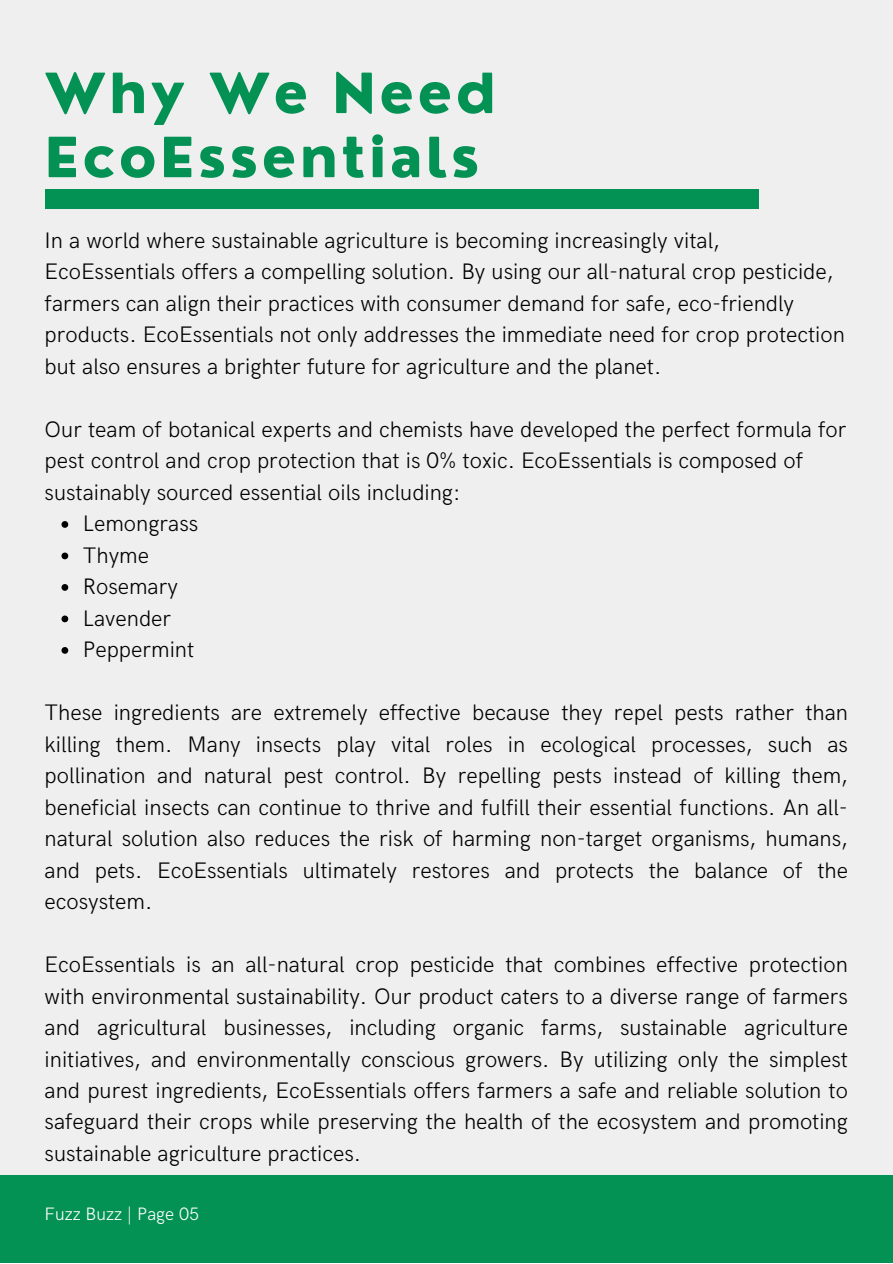
<style>
.page{position:relative;width:893px;height:1264px;background:#fff}
.page>*{position:absolute;margin:0;border:0;box-sizing:border-box;transform-origin:0 0}
.t1{font:800 54px/64.1px "Nourd";letter-spacing:.06em;color:#039254}
.t2{font:300 22.5px/31.5px "HK Grotesk";color:#000}
.t3{font:300 18px "HK Grotesk";color:#fff}
</style>
<div class="page">
<div style="left:0;top:0;width:892px;height:1262px;background:#efefef"></div>
<div style="left:0;top:1175px;width:892px;height:87px;background:#039254"></div>
<svg style="left:61px;top:521px;width:7px;height:7px"></svg>
<svg style="left:61px;top:552px;width:7px;height:7px"></svg>
<svg style="left:61px;top:584px;width:7px;height:7px"></svg>
<svg style="left:61px;top:615px;width:7px;height:7px"></svg>
<svg style="left:61px;top:647px;width:7px;height:6px"></svg>
<div style="left:45px;top:189px;width:713px;height:20px;background:#039254"></div>
<p class="t1" style="left:45px;top:61px;width:453px">Why We Need<br>EcoEssentials</p>
<p class="t2" style="left:45px;top:225px;width:801px">In a world where sustainable agriculture is becoming increasingly vital, EcoEssentials offers a compelling solution. By using our all-natural crop pesticide, farmers can align their practices with consumer demand for safe, eco-friendly products. EcoEssentials not only addresses the immediate need for crop protection but also ensures a brighter future for agriculture and the planet.</p>
<p class="t2" style="left:45px;top:414px;width:803px">Our team of botanical experts and chemists have developed the perfect formula for pest control and crop protection that is 0% toxic. EcoEssentials is composed of sustainably sourced essential oils including:</p>
<p class="t2" style="left:83px;top:508px;width:117px">Lemongrass</p>
<p class="t2" style="left:83px;top:540px;width:68px">Thyme</p>
<p class="t2" style="left:83px;top:571px;width:97px">Rosemary</p>
<p class="t2" style="left:83px;top:603px;width:90px">Lavender</p>
<p class="t2" style="left:83px;top:634px;width:113px">Peppermint</p>
<p class="t2" style="left:45px;top:697px;width:804px;text-align:justify">These ingredients are extremely effective because they repel pests rather than killing them. Many insects play vital roles in ecological processes, such as pollination and natural pest control. By repelling pests instead of killing them, beneficial insects can continue to thrive and fulfill their essential functions. An all&shy;natural solution also reduces the risk of harming non-target organisms, humans, and pets. EcoEssentials ultimately restores and protects the balance of the ecosystem.</p>
<p class="t2" style="left:45px;top:949px;width:804px;text-align:justify">EcoEssentials is an all-natural crop pesticide that combines effective protection with environmental sustainability. Our product caters to a diverse range of farmers and agricultural businesses, including organic farms, sustainable agriculture initiatives, and environmentally conscious growers. By utilizing only the simplest and purest ingredients, EcoEssentials offers farmers a safe and reliable solution to safeguard their crops while preserving the health of the ecosystem and promoting sustainable agriculture practices.</p>
<p class="t3" style="left:45px;top:1203px;width:156px">Fuzz Buzz | Page 05</p>
</div>
